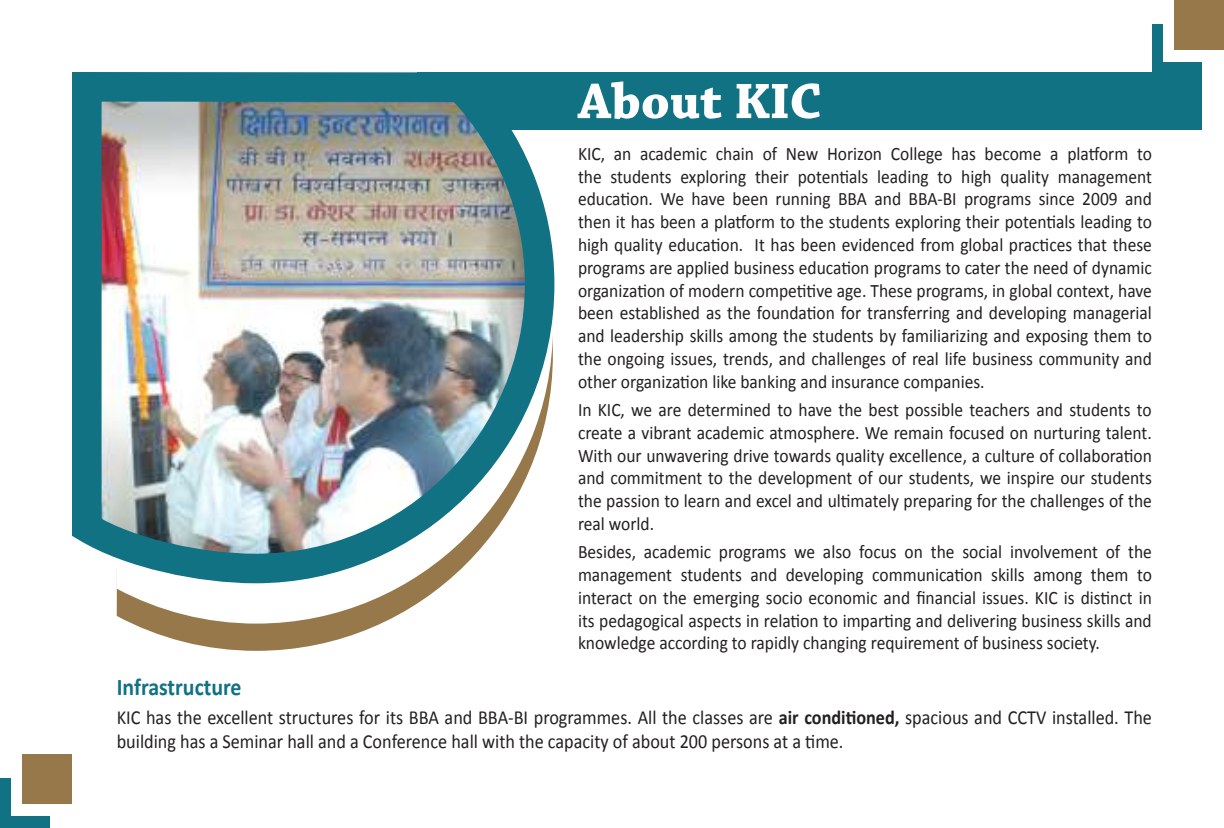
<style>
.page{position:relative;width:1224px;height:828px;background:#fff}
.page>*{position:absolute;margin:0;border:0;box-sizing:border-box;transform-origin:0 0}
.t1{font:700 52.6px "Chaparral Pro";color:#fff}
.t2{font:700 24px "Calibri";color:#107283;scale:.91 1}
.t3{font:20px/24px "Calibri";color:#221f1f;scale:.91 1}
.t4{font:19px/22.8px "Calibri";color:#221f1f;text-align:justify;scale:.92 1}
.s1{font-weight:700}
</style>
<div class="page">
<div style="left:1152px;top:24px;width:50px;height:50px;background:#107283"></div>
<div style="left:1163px;top:12px;width:50px;height:50px;background:#fff"></div>
<div style="left:1174px;top:0;width:50px;height:50px;background:#96784a"></div>
<div style="left:0;top:778px;width:50px;height:50px;background:#107283"></div>
<div style="left:11px;top:766px;width:50px;height:50px;background:#fff"></div>
<div style="left:22px;top:754px;width:50px;height:49px;background:#96784a"></div>
<div style="left:418px;top:72px;width:784px;height:58px;background:#107283"></div>
<svg style="left:133px;top:624px;width:247px;height:27px;fill:#96784a"></svg>
<svg style="left:117px;top:598px;width:308px;height:26px"></svg>
<img style="left:72px;top:72px;width:483px;height:526px">
<h1 class="t1" style="left:578px;top:69px;width:245px">About KIC</h1>
<p class="t4" style="left:578px;top:142px;width:625px">KIC, an academic chain of New Horizon College has become a platform to the students exploring their potentials leading to high quality management education. We have been running BBA and BBA-BI programs since 2009 and then it has been a platform to the students exploring their potentials leading to high quality education. It has been evidenced from global practices that these programs are applied business education programs to cater the need of dynamic organization of modern competitive age. These programs, in global context, have been established as the foundation for transferring and developing managerial and leadership skills among the students by familiarizing and exposing them to the ongoing issues, trends, and challenges of real life business community and other organization like banking and insurance companies.</p>
<p class="t4" style="left:578px;top:398px;width:625px">In KIC, we are determined to have the best possible teachers and students to create a vibrant academic atmosphere. We remain focused on nurturing talent.<br>With our unwavering drive towards quality excellence, a culture of collaboration and commitment to the development of our students, we inspire our students the passion to learn and excel and ultimately preparing for the challenges of the real world.</p>
<p class="t4" style="left:578px;top:541px;width:625px">Besides, academic programs we also focus on the social involvement of the management students and developing communication skills among them to interact on the emerging socio economic and financial issues. KIC is distinct in its pedagogical aspects in relation to imparting and delivering business skills and knowledge according to rapidly changing requirement of business society.</p>
<p class="t2" style="left:117px;top:678px;width:139px">Infrastructure</p>
<p class="t3" style="left:117px;top:706px;width:1139px">KIC has the excellent structures for its BBA and BBA-BI programmes. All the classes are <span class="s1">air conditioned,</span> spacious and CCTV installed. The building has a Seminar hall and a Conference hall with the capacity of about 200 persons at a time.</p>
</div>
